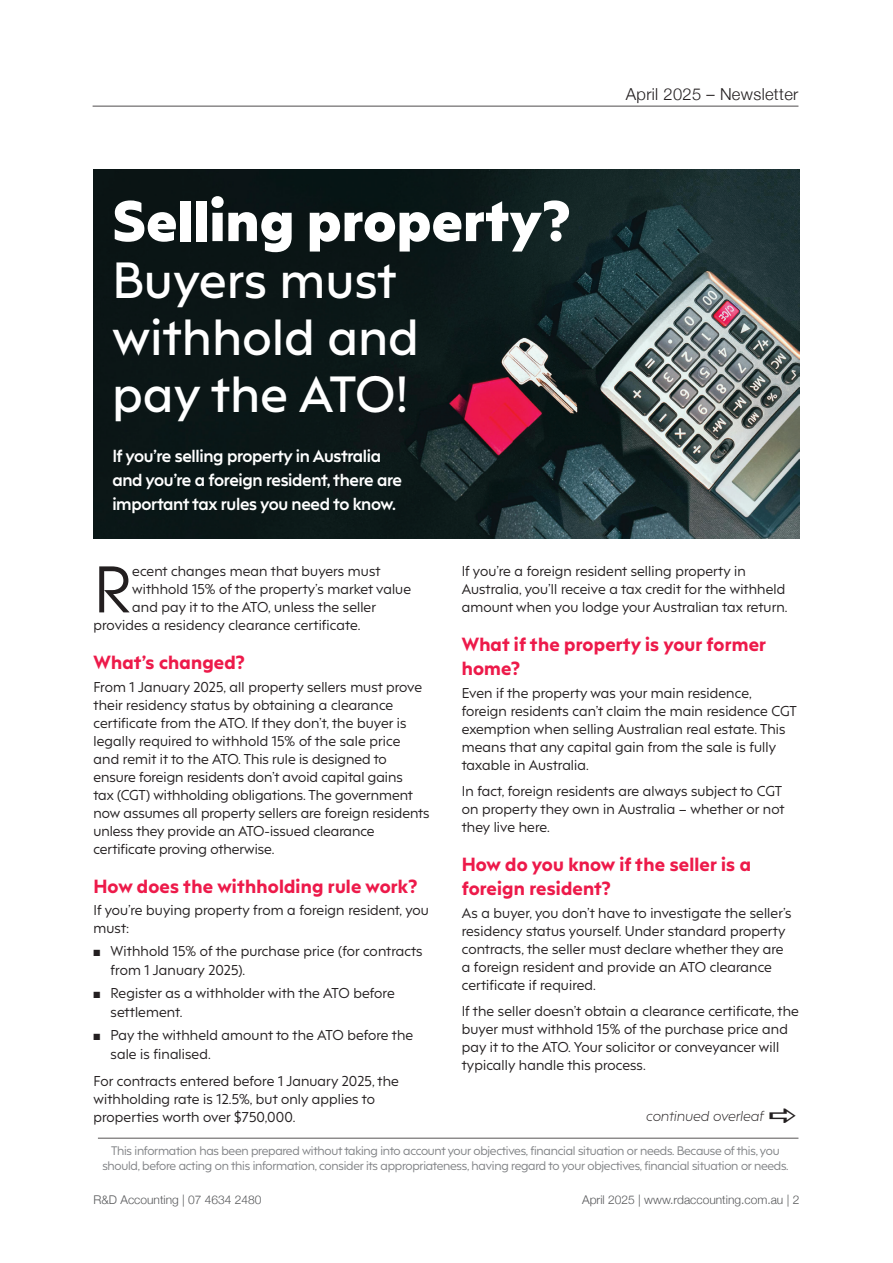
<style>
.page{position:relative;width:893px;height:1263px;background:#fff}
.page>*{position:absolute;margin:0;border:0;box-sizing:border-box;transform-origin:0 0}
.t1{font:62.1px "F37 Hooj";color:#231f20}
.t2{font:900 54px "F37 Hooj";letter-spacing:.01em;color:#fff}
.t3{font:600 48px/57px "F37 Hooj";letter-spacing:.01em;color:#fff}
.t4{font:800 18px/24px "F37 Hooj";letter-spacing:.01em;color:#ed1a4a}
.t5{font:700 16.5px/24px "F37 Hooj";letter-spacing:-.02em;color:#fff}
.t6{font:300 16.5px "Helvetica Neue";letter-spacing:.02em;color:#231f20}
.t7{font:13.5px/18px "F37 Hooj";letter-spacing:.01em;color:#231f20}
.t8{font:italic 300 13.5px "F37 Hooj";letter-spacing:.01em;color:#231f20}
.t9{font:300 12px "Helvetica Neue";color:#57585a}
.t10{font:11.7px/15px "F37 Hooj";letter-spacing:-.02em;color:#808285;text-align:center}
</style>
<div class="page">
<hr style="left:93px;top:106px;width:705px;height:1px;background:#231f20">
<hr style="left:98px;top:1137px;width:700px;height:2px;background:#231f20">
<img style="left:94px;top:169px;width:705px;height:369px">
<h2 class="t2" style="left:112px;top:173px;width:460px">Selling property?</h2>
<h3 class="t3" style="left:112px;top:247px;width:308px">Buyers must withhold and pay the ATO!</h3>
<p class="t5" style="left:112px;top:442px;width:291px">If you’re selling property in Australia and you’re a foreign resident, there are important tax rules you need to know.</p>
<p class="t6" style="left:626px;top:81px;width:174px">April 2025 – Newsletter</p>
<h1 class="t1" style="left:94px;top:537px;width:40px">R</h1>
<p class="t7" style="left:132px;top:561px;width:250px">ecent changes mean that buyers must</p>
<p class="t7" style="left:132px;top:579px;width:280px">withhold 15% of the property’s market value</p>
<p class="t7" style="left:132px;top:597px;width:245px">and pay it to the ATO, unless the seller</p>
<p class="t7" style="left:94px;top:615px;width:268px">provides a residency clearance certificate.</p>
<h3 class="t4" style="left:94px;top:649px;width:153px">What’s changed?</h3>
<p class="t7" style="left:94px;top:676px;width:337px">From 1 January 2025, all property sellers must prove their residency status by obtaining a clearance certificate from the ATO. If they don’t, the buyer is legally required to withhold 15% of the sale price and remit it to the ATO. This rule is designed to ensure foreign residents don’t avoid capital gains<br>tax (CGT) withholding obligations. The government now assumes all property sellers are foreign residents unless they provide an ATO-issued clearance certificate proving otherwise.</p>
<h3 class="t4" style="left:94px;top:872px;width:325px">How does the withholding rule work?</h3>
<p class="t7" style="left:94px;top:900px;width:337px">If you’re buying property from a foreign resident, you must:</p>
<p class="t7" style="left:111px;top:940px;width:314px;line-height:19.5px;text-indent:-17px">■ Withhold 15% of the purchase price (for contracts from 1 January 2025).</p>
<p class="t7" style="left:111px;top:982px;width:286px;line-height:19.5px;text-indent:-17px">■ Register as a withholder with the ATO before settlement.</p>
<p class="t7" style="left:111px;top:1024px;width:304px;line-height:19.5px;text-indent:-17px">■ Pay the withheld amount to the ATO before the sale is finalised.</p>
<p class="t7" style="left:94px;top:1070px;width:307px">For contracts entered before 1 January 2025, the withholding rate is 12.5%, but only applies to properties worth over $750,000.</p>
<p class="t7" style="left:462px;top:561px;width:327px">If you’re a foreign resident selling property in<br>Australia, you’ll receive a tax credit for the withheld amount when you lodge your Australian tax return.</p>
<h3 class="t4" style="left:462px;top:631px;width:306px">What if the property is your former home?</h3>
<p class="t7" style="left:462px;top:682px;width:337px">Even if the property was your main residence, foreign residents can’t claim the main residence CGT exemption when selling Australian real estate. This means that any capital gain from the sale is fully taxable in Australia.</p>
<p class="t7" style="left:462px;top:781px;width:324px">In fact, foreign residents are always subject to CGT on property they own in Australia – whether or not they live here.</p>
<h3 class="t4" style="left:462px;top:851px;width:291px">How do you know if the seller is a foreign resident?</h3>
<p class="t7" style="left:462px;top:902px;width:331px">As a buyer, you don’t have to investigate the seller’s residency status yourself. Under standard property contracts, the seller must declare whether they are a foreign resident and provide an ATO clearance certificate if required.</p>
<p class="t7" style="left:462px;top:1001px;width:339px">If the seller doesn’t obtain a clearance certificate, the buyer must withhold 15% of the purchase price and pay it to the ATO. Your solicitor or conveyancer will typically handle this process.</p>
<p class="t8" style="left:646px;top:1105px;width:119px">continued overleaf</p>
<p class="t10" style="left:102px;top:1142px;width:688px">This information has been prepared without taking into account your objectives, financial situation or needs. Because of this, you should, before acting on this information, consider its appropriateness, having regard to your objectives, financial situation or needs.</p>
<p class="t9" style="left:94px;top:1190px;width:170px">R&amp;D Accounting | 07 4634 2480</p>
<p class="t9" style="left:582px;top:1190px;width:219px">April 2025 | www.rdaccounting.com.au | 2</p>
</div>
